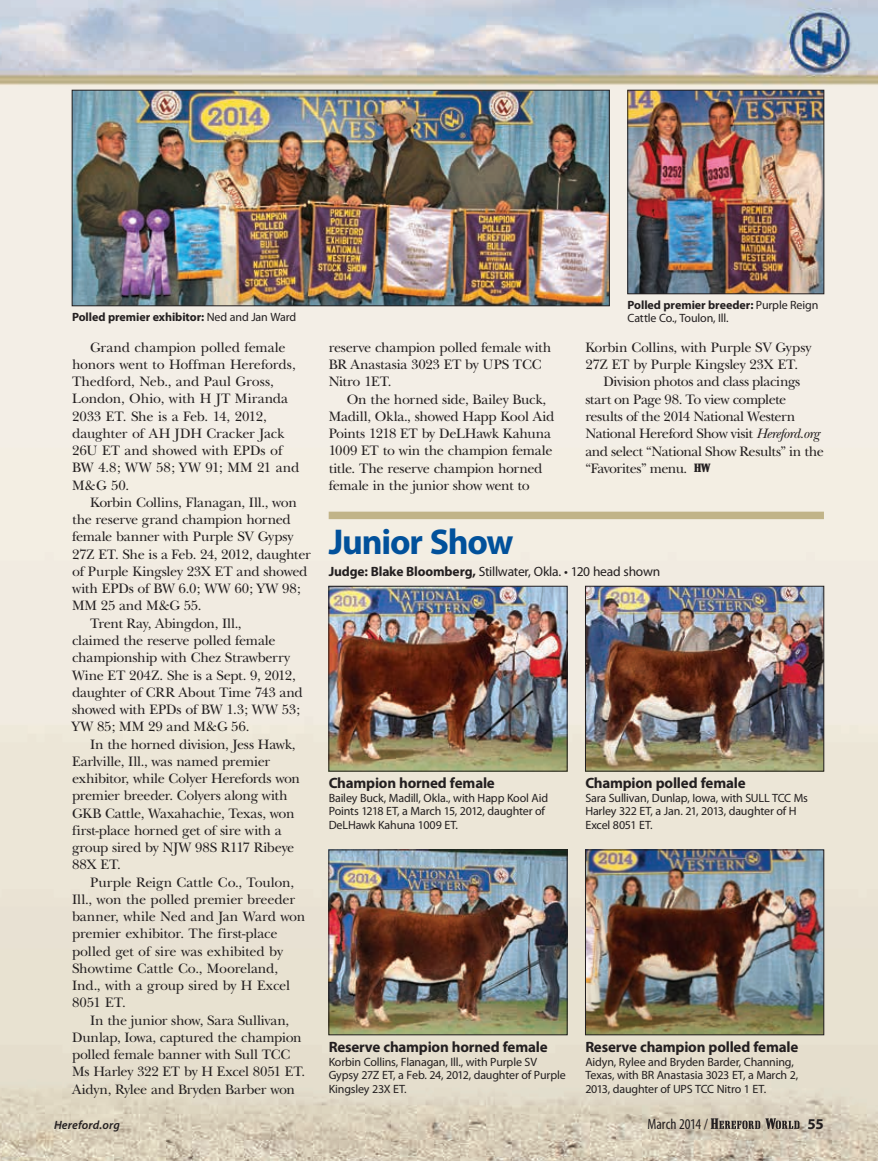
<style>
.page{position:relative;width:878px;height:1161px;background:#fff}
.page>*{position:absolute;margin:0;border:0;box-sizing:border-box;transform-origin:0 0}
.t1{font:700 36px "Myriad Pro";letter-spacing:-.035em;color:#01519b}
.t2{font:700 15px "Myriad Pro";letter-spacing:-.015em;color:#231f20}
.t3{font:condensed 15px "Myriad Pro";color:#231f20}
.t4{font:14.25px/17.2px "New Baskerville";letter-spacing:-.02em;color:#231f20}
.t5{font:14.25px "New Baskerville";letter-spacing:-.04em;color:#231f20}
.t6{font:14.25px "New Baskerville";letter-spacing:-.045em;color:#231f20}
.t7{font:13.5px "Myriad Pro";letter-spacing:-.02em;color:#231f20}
.t8{font:12px/13.5px "Myriad Pro";letter-spacing:-.015em;color:#231f20}
.t9{font:700 12px "Myriad Pro";letter-spacing:-.005em;color:#231f20}
.t10{font:italic 600 12px "Myriad Pro";letter-spacing:.015em;color:#231f20}
.s1{font-weight:400}
.s2{font-weight:700}
.s3{font-style:italic}
.s4{font-family:"Shattuck";font-size:12px}
</style>
<div class="page">
<img style="left:0;top:0;width:878px;height:1161px">
<img style="left:74px;top:92px;width:533px;height:212px">
<div style="left:72px;top:90px;width:537px;height:216px;border:1px solid #231f20"></div>
<img style="left:629px;top:92px;width:193px;height:200px">
<div style="left:627px;top:90px;width:197px;height:204px;border:1px solid #231f20"></div>
<img style="left:330px;top:588px;width:235px;height:181px">
<div style="left:328px;top:586px;width:239px;height:185px;border:1px solid #231f20"></div>
<img style="left:330px;top:852px;width:235px;height:181px">
<div style="left:328px;top:850px;width:239px;height:185px;border:1px solid #231f20"></div>
<img style="left:587px;top:588px;width:235px;height:181px">
<div style="left:585px;top:586px;width:239px;height:185px;border:1px solid #231f20"></div>
<img style="left:587px;top:852px;width:235px;height:181px">
<div style="left:585px;top:850px;width:239px;height:185px;border:1px solid #231f20"></div>
<div style="left:328px;top:512px;width:496px;height:7px;background:#c1b489"></div>
<svg style="left:710px;top:1118px;width:89px;height:11px"></svg>
<p class="t9" style="left:72px;top:310px;width:226px">Polled premier exhibitor: <span class="s1">Ned and Jan Ward</span></p>
<p class="t4" style="left:72px;top:338px;width:229px;text-indent:18px">Grand champion polled female honors went to Hoffman Herefords,<br>Thedford, Neb., and Paul Gross,<br>London, Ohio, with H JT Miranda<br>2033 ET. She is a Feb. 14, 2012, daughter of AH JDH Cracker Jack<br>26U ET and showed with EPDs of<br>BW 4.8; WW 58; YW 91; MM 21 and<br>M&amp;G 50.</p>
<p class="t4" style="left:90px;top:494px;width:208px">Korbin Collins, Flanagan, Ill., won</p>
<p class="t4" style="left:72px;top:511px;width:220px">the reserve grand champion horned</p>
<p class="t4" style="left:72px;top:528px;width:223px">female banner with Purple SV Gypsy</p>
<p class="t4" style="left:72px;top:546px;width:240px">27Z ET. She is a Feb. 24, 2012, daughter</p>
<p class="t4" style="left:72px;top:563px;width:237px">of Purple Kingsley 23X ET and showed</p>
<p class="t4" style="left:72px;top:580px;width:230px">with EPDs of BW 6.0; WW 60; YW 98;</p>
<p class="t4" style="left:72px;top:597px;width:131px">MM 25 and M&amp;G 55.</p>
<p class="t4" style="left:90px;top:615px;width:153px">Trent Ray, Abingdon, Ill.,</p>
<p class="t4" style="left:72px;top:632px;width:205px">claimed the reserve polled female</p>
<p class="t4" style="left:72px;top:649px;width:219px">championship with Chez Strawberry</p>
<p class="t4" style="left:72px;top:666px;width:225px">Wine ET 204Z. She is a Sept. 9, 2012,</p>
<p class="t4" style="left:72px;top:684px;width:232px">daughter of CRR About Time 743 and</p>
<p class="t4" style="left:72px;top:701px;width:229px">showed with EPDs of BW 1.3; WW 53;</p>
<p class="t4" style="left:72px;top:718px;width:179px">YW 85; MM 29 and M&amp;G 56.</p>
<p class="t4" style="left:90px;top:735px;width:207px">In the horned division, Jess Hawk,</p>
<p class="t4" style="left:72px;top:753px;width:199px">Earlville, Ill., was named premier</p>
<p class="t4" style="left:72px;top:770px;width:229px">exhibitor, while Colyer Herefords won</p>
<p class="t4" style="left:72px;top:787px;width:217px">premier breeder. Colyers along with</p>
<p class="t4" style="left:72px;top:804px;width:224px">GKB Cattle, Waxahachie, Texas, won</p>
<p class="t4" style="left:72px;top:822px;width:211px">first-place horned get of sire with a</p>
<p class="t4" style="left:72px;top:839px;width:224px">group sired by NJW 98S R117 Ribeye</p>
<p class="t4" style="left:72px;top:856px;width:50px">88X ET.</p>
<p class="t4" style="left:90px;top:873px;width:206px">Purple Reign Cattle Co., Toulon,</p>
<p class="t4" style="left:72px;top:891px;width:224px">Ill., won the polled premier breeder</p>
<p class="t4" style="left:72px;top:908px;width:235px">banner, while Ned and Jan Ward won</p>
<p class="t4" style="left:72px;top:925px;width:207px">premier exhibitor. The first-place</p>
<p class="t4" style="left:72px;top:942px;width:212px">polled get of sire was exhibited by</p>
<p class="t4" style="left:72px;top:960px;width:207px">Showtime Cattle Co., Mooreland,</p>
<p class="t4" style="left:72px;top:977px;width:219px">Ind., with a group sired by H Excel</p>
<p class="t4" style="left:72px;top:994px;width:55px">8051 ET.</p>
<p class="t4" style="left:90px;top:1011px;width:201px">In the junior show, Sara Sullivan,</p>
<p class="t4" style="left:72px;top:1029px;width:231px">Dunlap, Iowa, captured the champion</p>
<p class="t4" style="left:72px;top:1046px;width:220px">polled female banner with Sull TCC</p>
<p class="t4" style="left:72px;top:1063px;width:235px">Ms Harley 322 ET by H Excel 8051 ET.</p>
<p class="t4" style="left:72px;top:1081px;width:225px">Aidyn, Rylee and Bryden Barber won</p>
<p class="t4" style="left:329px;top:339px;width:224px">reserve champion polled female with<br>BR Anastasia 3023 ET by UPS TCC<br>Nitro 1ET.</p>
<p class="t4" style="left:329px;top:391px;width:227px;text-indent:18px">On the horned side, Bailey Buck, Madill, Okla., showed Happ Kool Aid Points 1218 ET by DeLHawk Kahuna 1009 ET to win the champion female title. The reserve champion horned female in the junior show went to</p>
<p class="t8" style="left:627px;top:298px;width:192px"><span class="s2">Polled premier breeder:</span> Purple Reign<br>Cattle Co., Toulon, Ill.</p>
<p class="t4" style="left:585px;top:339px;width:227px">Korbin Collins, with Purple SV Gypsy</p>
<p class="t4" style="left:585px;top:356px;width:214px">27Z ET by Purple Kingsley 23X ET.</p>
<p class="t4" style="left:603px;top:373px;width:198px">Division photos and class placings</p>
<p class="t5" style="left:585px;top:391px;width:203px">start on Page 98. To view complete</p>
<p class="t4" style="left:585px;top:408px;width:211px">results of the 2014 National Western</p>
<p class="t4" style="left:585px;top:425px;width:236px">National Hereford Show visit <span class="s3">Hereford.org</span></p>
<p class="t4" style="left:585px;top:442px;width:240px">and select “National Show Results” in the</p>
<p class="t6" style="left:585px;top:460px;width:127px">“Favorites” menu. <span class="s4">HW</span></p>
<h1 class="t1" style="left:328px;top:521px;width:186px">Junior Show</h1>
<p class="t7" style="left:328px;top:564px;width:333px"><span class="s2">Judge: Blake Bloomberg,</span> Stillwater, Okla. • 120 head shown</p>
<p class="t2" style="left:328px;top:775px;width:168px">Champion horned female</p>
<p class="t8" style="left:328px;top:791px;width:221px">Bailey Buck, Madill, Okla., with Happ Kool Aid<br>Points 1218 ET, a March 15, 2012, daughter of<br>DeLHawk Kahuna 1009 ET.</p>
<p class="t2" style="left:585px;top:775px;width:162px">Champion polled female</p>
<p class="t8" style="left:585px;top:791px;width:224px">Sara Sullivan, Dunlap, Iowa, with SULL TCC Ms<br>Harley 322 ET, a Jan. 21, 2013, daughter of H<br>Excel 8051 ET.</p>
<p class="t2" style="left:328px;top:1039px;width:220px">Reserve champion horned female</p>
<p class="t8" style="left:328px;top:1055px;width:238px">Korbin Collins, Flanagan, Ill., with Purple SV<br>Gypsy 27Z ET, a Feb. 24, 2012, daughter of Purple<br>Kingsley 23X ET.</p>
<p class="t2" style="left:585px;top:1039px;width:214px">Reserve champion polled female</p>
<p class="t8" style="left:585px;top:1055px;width:214px">Aidyn, Rylee and Bryden Barder, Channing,<br>Texas, with BR Anastasia 3023 ET, a March 2,<br>2013, daughter of UPS TCC Nitro 1 ET.</p>
<p class="t10" style="left:54px;top:1118px;width:67px">Hereford.org</p>
<p class="t3" style="left:647px;top:1116px;width:62px">March 2014 /</p>
<p class="t2" style="left:807px;top:1115px;width:18px">55</p>
</div>
